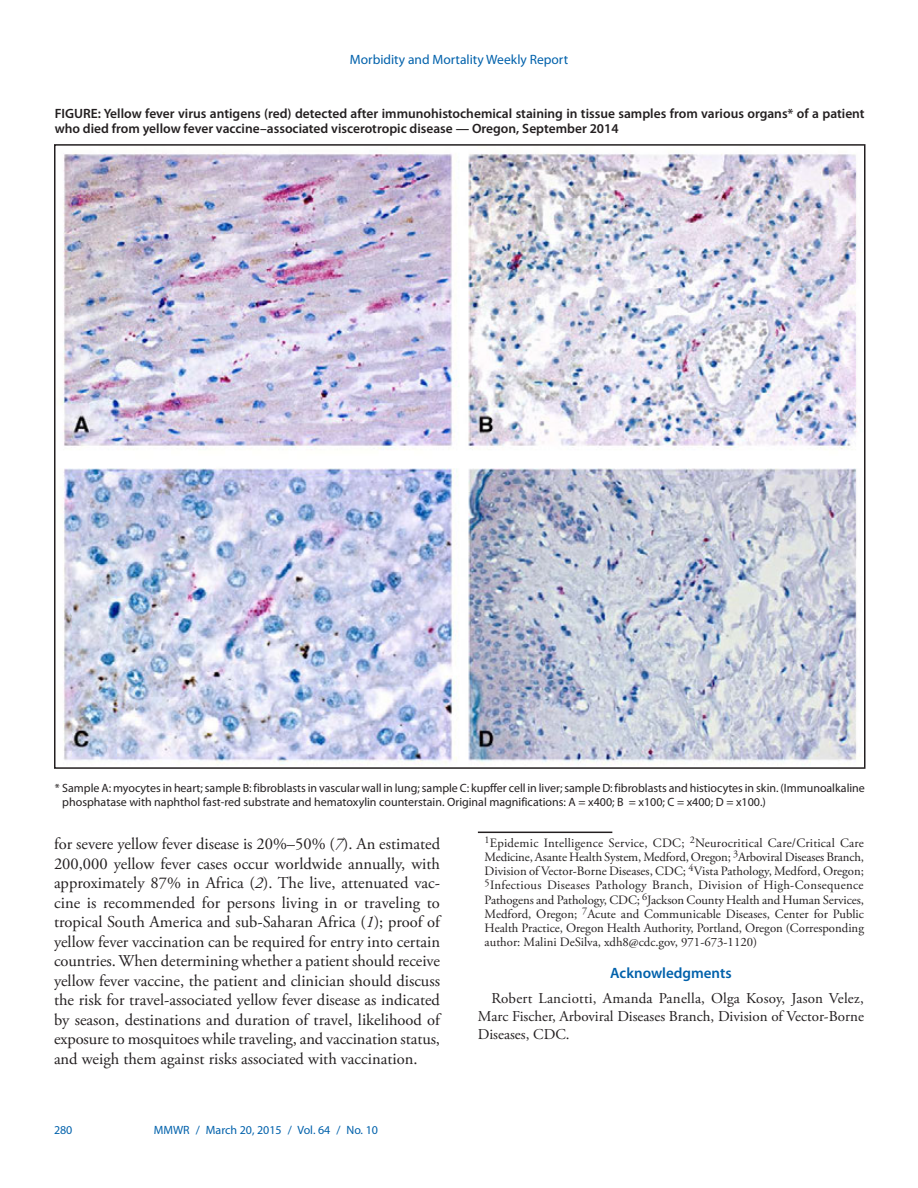
<style>
.page{position:relative;width:918px;height:1188px;background:#fff}
.page>*{position:absolute;margin:0;border:0;box-sizing:border-box;transform-origin:0 0}
.Paragraph{font:16.5px/19.5px "Adobe Garamond Pro";color:#231f20;text-align:justify}
.Acknowledgment{font:15px/18px "Adobe Garamond Pro";color:#231f20;text-align:justify}
.Acknowledgment_Head{font:600 15px "Myriad Pro";color:#0161ab}
.Figure_Title{font:600 13.5px/15px "Myriad Pro";color:#231f20}
.t1{font:13.5px "Myriad Pro";color:#0161ab}
.Author_Affiliations{font:12.75px/14.2px "Adobe Garamond Pro";color:#231f20;text-align:justify}
.Figure_Footnote{font:12px/13.5px "Myriad Pro";color:#231f20}
.t2{font:12px "Myriad Pro";color:#0161ab}
.s1{font-style:italic}
</style>
<div class="page">
<img style="left:60px;top:153px;width:798px;height:612px">
<hr style="left:478px;top:832px;width:134px;height:1px;background:#231f20">
<p class="t1" style="left:350px;top:51px;width:220px">Morbidity and Mortality Weekly Report</p>
<p class="Figure_Title" style="left:55px;top:106px;width:811px">FIGURE: Yellow fever virus antigens (red) detected after immunohistochemical staining in tissue samples from various organs* of a patient who died from yellow fever vaccine–associated viscerotropic disease — Oregon, September 2014</p>
<p class="Figure_Footnote" style="left:62px;top:782px;width:804px;text-indent:-8px">* Sample A: myocytes in heart; sample B: fibroblasts in vascular wall in lung; sample C: kupffer cell in liver; sample D: fibroblasts and histiocytes in skin. (Immunoalkaline phosphatase with naphthol fast-red substrate and hematoxylin counterstain. Original magnifications: A = x400; B = x100; C = x400; D = x100.)</p>
<p class="Author_Affiliations" style="left:485px;top:836px;width:381px"><sup>1</sup>Epidemic Intelligence Service, CDC; <sup>2</sup>Neurocritical Care/Critical Care Medicine, Asante Health System, Medford, Oregon; <sup>3</sup>Arboviral Diseases Branch, Division of Vector-Borne Diseases, CDC; <sup>4</sup>Vista Pathology, Medford, Oregon; <sup>5</sup>Infectious Diseases Pathology Branch, Division of High-Consequence Pathogens and Pathology, CDC; <sup>6</sup>Jackson County Health and Human Services, Medford, Oregon; <sup>7</sup>Acute and Communicable Diseases, Center for Public Health Practice, Oregon Health Authority, Portland, Oregon (Corresponding author: Malini DeSilva, xdh8@cdc.gov, 971-673-1120)</p>
<p class="Acknowledgment_Head" style="left:610px;top:963px;width:123px">Acknowledgments</p>
<p class="Acknowledgment" style="left:478px;top:989px;width:388px;text-indent:14px">Robert Lanciotti, Amanda Panella, Olga Kosoy, Jason Velez, Marc Fischer, Arboviral Diseases Branch, Division of Vector-Borne Diseases, CDC.</p>
<p class="Paragraph" style="left:54px;top:835px;width:388px">for severe yellow fever disease is 20%–50% (<span class="s1">7</span>). An estimated 200,000 yellow fever cases occur worldwide annually, with approximately 87% in Africa (<span class="s1">2</span>). The live, attenuated vac&shy;cine is recommended for persons living in or traveling to tropical South America and sub-Saharan Africa (<span class="s1">1</span>); proof of yellow fever vaccination can be required for entry into certain countries. When determining whether a patient should receive yellow fever vaccine, the patient and clinician should discuss the risk for travel-associated yellow fever disease as indicated by season, destinations and duration of travel, likelihood of exposure to mosquitoes while traveling, and vaccination status, and weigh them against risks associated with vaccination.</p>
<p class="t2" style="left:54px;top:1123px;width:20px">280</p>
<p class="t2" style="left:154px;top:1123px;width:226px">MMWR / March 20, 2015 / Vol. 64 / No. 10</p>
</div>
